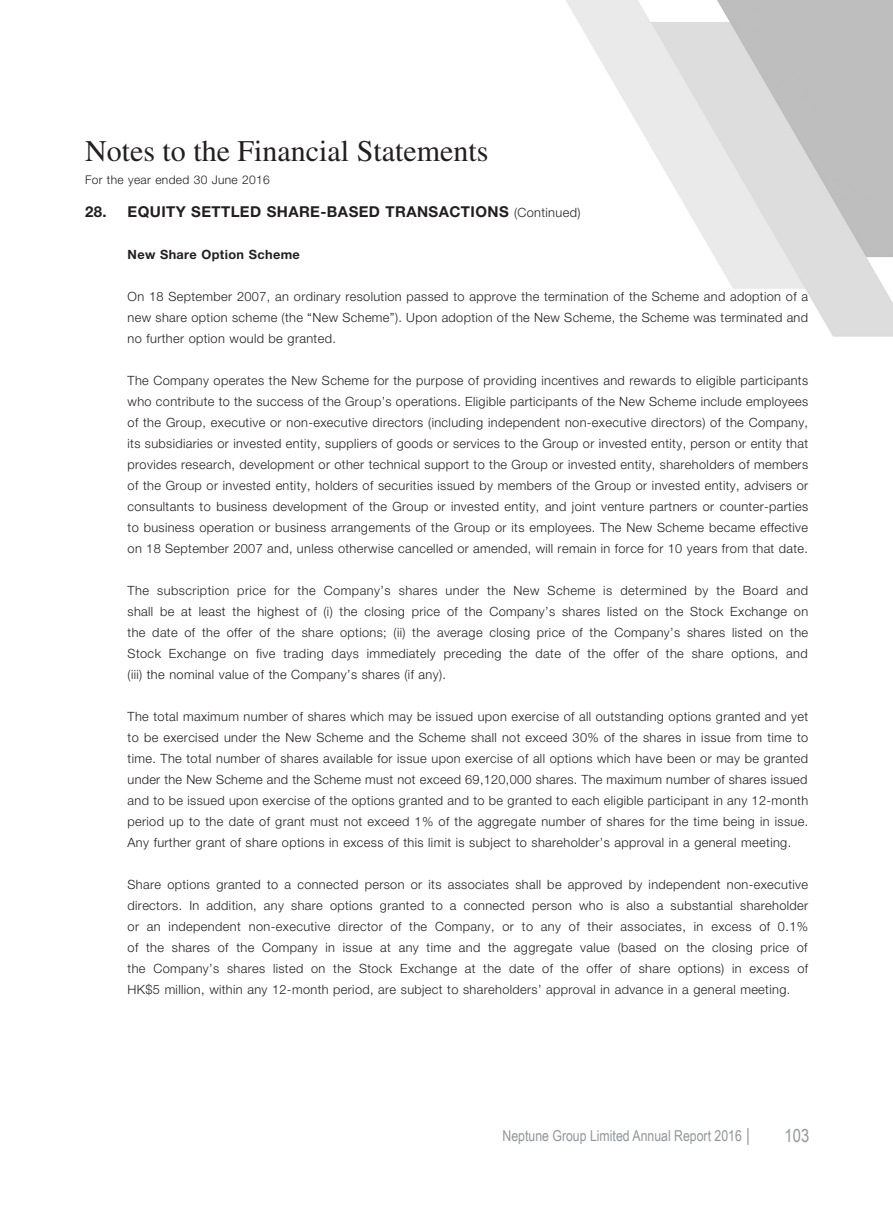
<style>
.page{position:relative;width:893px;height:1212px;background:#fff}
.page>*{position:absolute;margin:0;border:0;box-sizing:border-box;transform-origin:0 0}
.t1{font:30px "Times LT Std";color:#231f20}
.t2{font:18px "Arial Narrow";color:#939598}
.t3{font:700 15px "Helvetica Neue LT Std";letter-spacing:.03em;color:#231f20}
.t4{font:15px "Arial Narrow";color:#939598}
.t5{font:300 12.75px/21px "Helvetica Neue LT Std";letter-spacing:.03em;color:#231f20;text-align:justify}
.t6{font:700 12.75px "Helvetica Neue LT Std";letter-spacing:.03em;color:#231f20}
.t7{font:300 12px "Helvetica Neue LT Std";letter-spacing:.03em;color:#231f20}
.s1{font-weight:300;font-size:12.75px}
.s2{font-size:18px}
</style>
<div class="page">
<img style="left:566px;top:0;width:327px;height:337px">
<h1 class="t1" style="left:85px;top:134px;width:405px">Notes to the Financial Statements</h1>
<p class="t7" style="left:85px;top:173px;width:186px">For the year ended 30 June 2016</p>
<p class="t3" style="left:85px;top:202px;width:497px">28. EQUITY SETTLED SHARE-BASED TRANSACTIONS <span class="s1">(Continued)</span></p>
<p class="t6" style="left:128px;top:246px;width:174px">New Share Option Scheme</p>
<p class="t5" style="left:128px;top:285px;width:682px">On 18 September 2007, an ordinary resolution passed to approve the termination of the Scheme and adoption of a new share option scheme (the “New Scheme”). Upon adoption of the New Scheme, the Scheme was terminated and no further option would be granted.</p>
<p class="t5" style="left:128px;top:369px;width:682px">The Company operates the New Scheme for the purpose of providing incentives and rewards to eligible participants who contribute to the success of the Group’s operations. Eligible participants of the New Scheme include employees of the Group, executive or non-executive directors (including independent non-executive directors) of the Company, its subsidiaries or invested entity, suppliers of goods or services to the Group or invested entity, person or entity that provides research, development or other technical support to the Group or invested entity, shareholders of members of the Group or invested entity, holders of securities issued by members of the Group or invested entity, advisers or consultants to business development of the Group or invested entity, and joint venture partners or counter-parties to business operation or business arrangements of the Group or its employees. The New Scheme became effective on 18 September 2007 and, unless otherwise cancelled or amended, will remain in force for 10 years from that date.</p>
<p class="t5" style="left:128px;top:579px;width:682px">The subscription price for the Company’s shares under the New Scheme is determined by the Board and shall be at least the highest of (i) the closing price of the Company’s shares listed on the Stock Exchange on the date of the offer of the share options; (ii) the average closing price of the Company’s shares listed on the Stock Exchange on five trading days immediately preceding the date of the offer of the share options, and (iii) the nominal value of the Company’s shares (if any).</p>
<p class="t5" style="left:128px;top:705px;width:682px">The total maximum number of shares which may be issued upon exercise of all outstanding options granted and yet to be exercised under the New Scheme and the Scheme shall not exceed 30% of the shares in issue from time to time. The total number of shares available for issue upon exercise of all options which have been or may be granted under the New Scheme and the Scheme must not exceed 69,120,000 shares. The maximum number of shares issued and to be issued upon exercise of the options granted and to be granted to each eligible participant in any 12-month period up to the date of grant must not exceed 1% of the aggregate number of shares for the time being in issue.<br>Any further grant of share options in excess of this limit is subject to shareholder’s approval in a general meeting.</p>
<p class="t5" style="left:128px;top:873px;width:682px">Share options granted to a connected person or its associates shall be approved by independent non-executive directors. In addition, any share options granted to a connected person who is also a substantial shareholder or an independent non-executive director of the Company, or to any of their associates, in excess of 0.1% of the shares of the Company in issue at any time and the aggregate value (based on the closing price of the Company’s shares listed on the Stock Exchange at the date of the offer of share options) in excess of HK$5 million, within any 12-month period, are subject to shareholders’ approval in advance in a general meeting.</p>
<p class="t4" style="left:502px;top:1125px;width:249px">Neptune Group Limited Annual Report 2016 <span class="s2">|</span></p>
<h2 class="t2" style="left:785px;top:1123px;width:26px">103</h2>
</div>
